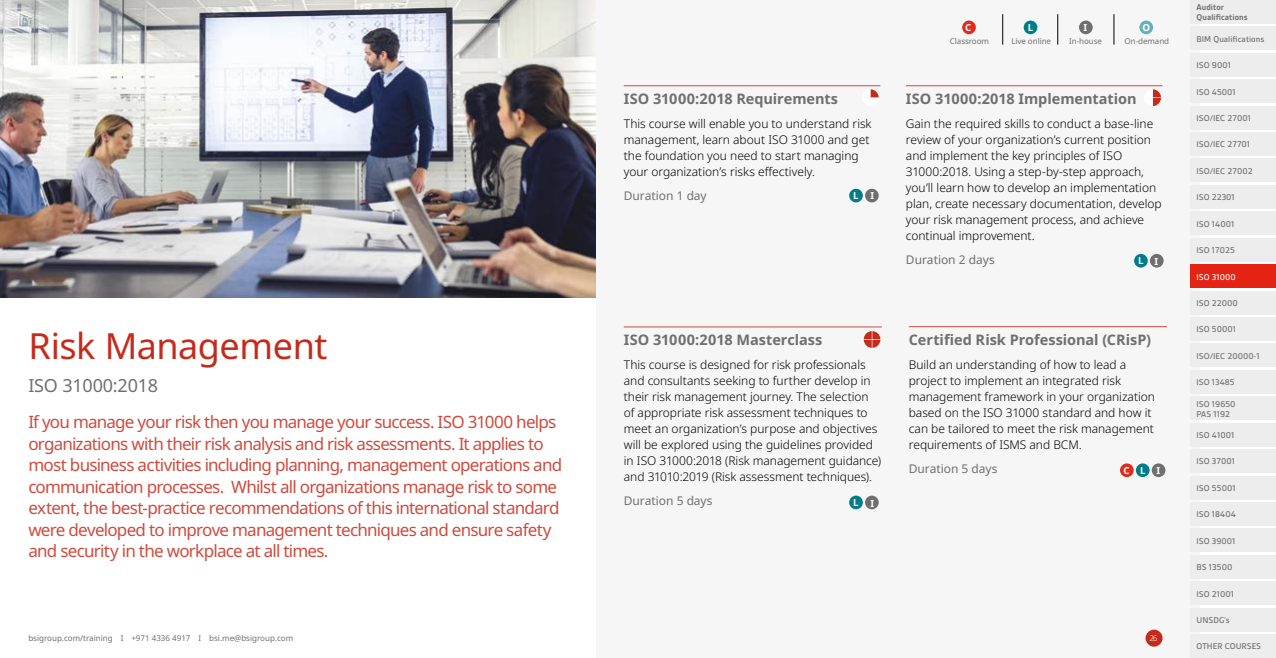
<style>
.page{position:relative;width:1276px;height:658px;background:#fff}
.page>*{position:absolute;margin:0;border:0;box-sizing:border-box;transform-origin:0 0}
.t1{font:36px "Noto Sans";letter-spacing:-.015em;color:#c62a1b}
.t2{font:18px "Noto Sans";letter-spacing:-.01em;color:#706f6f}
.t3{font:17px/21.5px "Noto Sans";letter-spacing:-.045em;color:#cf4a3d}
.t4{font:700 14.5px "Noto Sans";color:#706f6f}
.t5{font:300 12px/16px "Noto Sans";letter-spacing:-.005em;color:#000}
.t6{font:12px "Noto Sans";letter-spacing:-.005em;color:#706f6f}
.t7{font:700 9.7px "Noto Sans";color:#fff}
.t8{font:500 9px/10px "BSI Gesta";color:#706f6f}
.t9{font:700 9px/10px "BSI Gesta";color:#706f6f}
.t10{font:500 9px "BSI Gesta";color:#fff}
.t11{font:8px "Noto Sans";color:#706f6f}
.t12{font:300 8px "Noto Sans";color:#fff}
</style>
<div class="page">
<div style="left:0;top:0;width:1199px;height:658px;background:#f6f6f6"></div>
<div style="left:0;top:0;width:595px;height:658px;background:#fff"></div>
<hr style="left:624px;top:85px;width:256px;height:1px;background:#cf4a3d">
<hr style="left:906px;top:85px;width:256px;height:1px;background:#cf4a3d">
<hr style="left:909px;top:326px;width:257px;height:1px;background:#cf4a3d">
<hr style="left:624px;top:327px;width:258px;height:1px;background:#cf4a3d">
<div style="left:1191px;top:53px;width:85px;height:24px;background:#ededed"></div>
<div style="left:1191px;top:79px;width:85px;height:24px;background:#ededed"></div>
<div style="left:1191px;top:106px;width:85px;height:24px;background:#ededed"></div>
<div style="left:1191px;top:132px;width:85px;height:24px;background:#ededed"></div>
<div style="left:1191px;top:264px;width:85px;height:24px;background:#e42313"></div>
<div style="left:1191px;top:290px;width:85px;height:24px;background:#ededed"></div>
<div style="left:1191px;top:317px;width:85px;height:24px;background:#ededed"></div>
<div style="left:1191px;top:343px;width:85px;height:24px;background:#ededed"></div>
<div style="left:1191px;top:370px;width:85px;height:24px;background:#ededed"></div>
<div style="left:1191px;top:396px;width:85px;height:24px;background:#ededed"></div>
<div style="left:1191px;top:422px;width:85px;height:24px;background:#ededed"></div>
<div style="left:1191px;top:449px;width:85px;height:24px;background:#ededed"></div>
<div style="left:1191px;top:475px;width:85px;height:24px;background:#ededed"></div>
<div style="left:1191px;top:502px;width:85px;height:24px;background:#ededed"></div>
<div style="left:1191px;top:528px;width:85px;height:24px;background:#ededed"></div>
<div style="left:1191px;top:581px;width:85px;height:24px;background:#ededed"></div>
<div style="left:1191px;top:555px;width:85px;height:23px;background:#ededed"></div>
<div style="left:1191px;top:607px;width:85px;height:24px;background:#ededed"></div>
<div style="left:1191px;top:158px;width:85px;height:24px;background:#ededed"></div>
<div style="left:1191px;top:185px;width:85px;height:24px;background:#ededed"></div>
<div style="left:1191px;top:211px;width:85px;height:24px;background:#ededed"></div>
<div style="left:1191px;top:238px;width:85px;height:24px;background:#ededed"></div>
<div style="left:1191px;top:26px;width:85px;height:24px;background:#ededed"></div>
<div style="left:1191px;top:0;width:85px;height:24px;background:#ededed"></div>
<div style="left:1191px;top:634px;width:85px;height:24px;background:#ededed"></div>
<div style="left:1145px;top:629px;width:17px;height:17px;background:#c62a1b;border-radius:50%"></div>
<img style="left:0;top:0;width:595px;height:298px">
<svg style="left:870px;top:89px;width:8px;height:9px"></svg>
<svg style="left:1153px;top:89px;width:8px;height:17px"></svg>
<svg style="left:863px;top:331px;width:17px;height:17px"></svg>
<div style="left:1120px;top:463px;width:13px;height:14px;background:#e12b1f;border-radius:50%"></div>
<div style="left:1136px;top:463px;width:13px;height:14px;background:#007d8a;border-radius:50%"></div>
<div style="left:1151px;top:463px;width:14px;height:14px;background:#706f6f;border-radius:50%"></div>
<div style="left:849px;top:189px;width:14px;height:13px;background:#007d8a;border-radius:50%"></div>
<div style="left:865px;top:189px;width:13px;height:13px;background:#706f6f;border-radius:50%"></div>
<div style="left:1134px;top:254px;width:13px;height:13px;background:#007d8a;border-radius:50%"></div>
<div style="left:1150px;top:254px;width:13px;height:13px;background:#706f6f;border-radius:50%"></div>
<div style="left:849px;top:495px;width:14px;height:14px;background:#007d8a;border-radius:50%"></div>
<div style="left:865px;top:495px;width:13px;height:14px;background:#706f6f;border-radius:50%"></div>
<hr style="left:1002px;top:14px;width:1px;height:31px;background:#000">
<hr style="left:1057px;top:14px;width:1px;height:31px;background:#000">
<hr style="left:1113px;top:14px;width:1px;height:31px;background:#000">
<div style="left:962px;top:21px;width:14px;height:13px;background:#e12b1f;border-radius:50%"></div>
<div style="left:1023px;top:21px;width:14px;height:13px;background:#007d8a;border-radius:50%"></div>
<div style="left:1139px;top:21px;width:14px;height:13px;background:#66b1b9;border-radius:50%"></div>
<div style="left:1079px;top:21px;width:13px;height:13px;background:#706f6f;border-radius:50%"></div>
<h1 class="t1" style="left:28px;top:325px;width:301px">Risk Management</h1>
<h2 class="t2" style="left:28px;top:375px;width:131px">ISO 31000:2018</h2>
<p class="t3" style="left:28px;top:411px;width:535px">If you manage your risk then you manage your success. ISO 31000 helps organizations with their risk analysis and risk assessments. It applies to most business activities including planning, management operations and communication processes. Whilst all organizations manage risk to some extent, the best-practice recommendations of this international standard were developed to improve management techniques and ensure safety and security in the workplace at all times.</p>
<p class="t4" style="left:624px;top:90px;width:216px">ISO 31000:2018 Requirements</p>
<p class="t5" style="left:624px;top:116px;width:249px">This course will enable you to understand risk management, learn about ISO 31000 and get the foundation you need to start managing your organization’s risks effectively.</p>
<p class="t6" style="left:624px;top:189px;width:84px">Duration 1 day</p>
<p class="t7" style="left:853px;top:190px;width:22px">L I</p>
<p class="t7" style="left:965px;top:22px;width:8px">C</p>
<p class="t11" style="left:950px;top:37px;width:41px">Classroom</p>
<p class="t7" style="left:1028px;top:22px;width:7px">L</p>
<p class="t11" style="left:1011px;top:37px;width:41px">Live online</p>
<p class="t7" style="left:1083px;top:22px;width:5px">I</p>
<p class="t11" style="left:1069px;top:37px;width:34px">In-house</p>
<p class="t7" style="left:1142px;top:22px;width:9px">O</p>
<p class="t11" style="left:1124px;top:37px;width:46px">On-demand</p>
<p class="t4" style="left:906px;top:90px;width:232px">ISO 31000:2018 Implementation</p>
<p class="t5" style="left:906px;top:116px;width:257px">Gain the required skills to conduct a base-line review of your organization’s current position and implement the key principles of ISO 31000:2018. Using a step-by-step approach, you’ll learn how to develop an implementation plan, create necessary documentation, develop your risk management process, and achieve continual improvement.</p>
<p class="t6" style="left:906px;top:253px;width:90px">Duration 2 days</p>
<p class="t7" style="left:1138px;top:255px;width:22px">L I</p>
<p class="t4" style="left:624px;top:331px;width:200px">ISO 31000:2018 Masterclass</p>
<p class="t5" style="left:624px;top:357px;width:259px">This course is designed for risk professionals and consultants seeking to further develop in their risk management journey. The selection of appropriate risk assessment techniques to meet an organization’s purpose and objectives will be explored using the guidelines provided in ISO 31000:2018 (Risk management guidance) and 31010:2019 (Risk assessment techniques).</p>
<p class="t6" style="left:624px;top:494px;width:90px">Duration 5 days</p>
<p class="t7" style="left:853px;top:497px;width:22px">L I</p>
<p class="t4" style="left:909px;top:331px;width:244px">Certified Risk Professional (CRisP)</p>
<p class="t5" style="left:909px;top:356px;width:248px">Build an understanding of how to lead a project to implement an integrated risk management framework in your organization based on the ISO 31000 standard and how it can be tailored to meet the risk management requirements of ISMS and BCM.</p>
<p class="t6" style="left:909px;top:462px;width:90px">Duration 5 days</p>
<p class="t7" style="left:1123px;top:464px;width:38px">CLI</p>
<p class="t11" style="left:28px;top:633px;width:266px">bsigroup.com/training I +971 4336 4917 I bsi.me@bsigroup.com</p>
<p class="t12" style="left:1149px;top:633px;width:9px">26</p>
<p class="t9" style="left:1196px;top:2px;width:52px">Auditor<br>Qualifications</p>
<p class="t8" style="left:1196px;top:34px;width:69px">BIM Qualifications</p>
<p class="t8" style="left:1196px;top:60px;width:36px">ISO 9001</p>
<p class="t8" style="left:1196px;top:87px;width:41px">ISO 45001</p>
<p class="t8" style="left:1196px;top:113px;width:56px">ISO/IEC 27001</p>
<p class="t8" style="left:1196px;top:139px;width:55px">ISO/IEC 27701</p>
<p class="t8" style="left:1196px;top:166px;width:57px">ISO/IEC 27002</p>
<p class="t8" style="left:1196px;top:192px;width:40px">ISO 22301</p>
<p class="t8" style="left:1196px;top:219px;width:39px">ISO 14001</p>
<p class="t8" style="left:1196px;top:245px;width:40px">ISO 17025</p>
<p class="t10" style="left:1196px;top:272px;width:41px">ISO 31000</p>
<p class="t8" style="left:1196px;top:298px;width:43px">ISO 22000</p>
<p class="t8" style="left:1196px;top:324px;width:41px">ISO 50001</p>
<p class="t8" style="left:1196px;top:351px;width:65px">ISO/IEC 20000-1</p>
<p class="t8" style="left:1196px;top:377px;width:40px">ISO 13485</p>
<p class="t8" style="left:1196px;top:399px;width:40px">ISO 19650<br>PAS 1192</p>
<p class="t8" style="left:1196px;top:430px;width:39px">ISO 41001</p>
<p class="t8" style="left:1196px;top:456px;width:40px">ISO 37001</p>
<p class="t8" style="left:1196px;top:483px;width:41px">ISO 55001</p>
<p class="t8" style="left:1196px;top:509px;width:41px">ISO 18404</p>
<p class="t8" style="left:1196px;top:536px;width:40px">ISO 39001</p>
<p class="t8" style="left:1196px;top:562px;width:37px">BS 13500</p>
<p class="t8" style="left:1196px;top:588px;width:39px">ISO 21001</p>
<p class="t8" style="left:1196px;top:615px;width:34px">UNSDG’s</p>
<p class="t8" style="left:1196px;top:641px;width:66px">OTHER COURSES</p>
</div>
